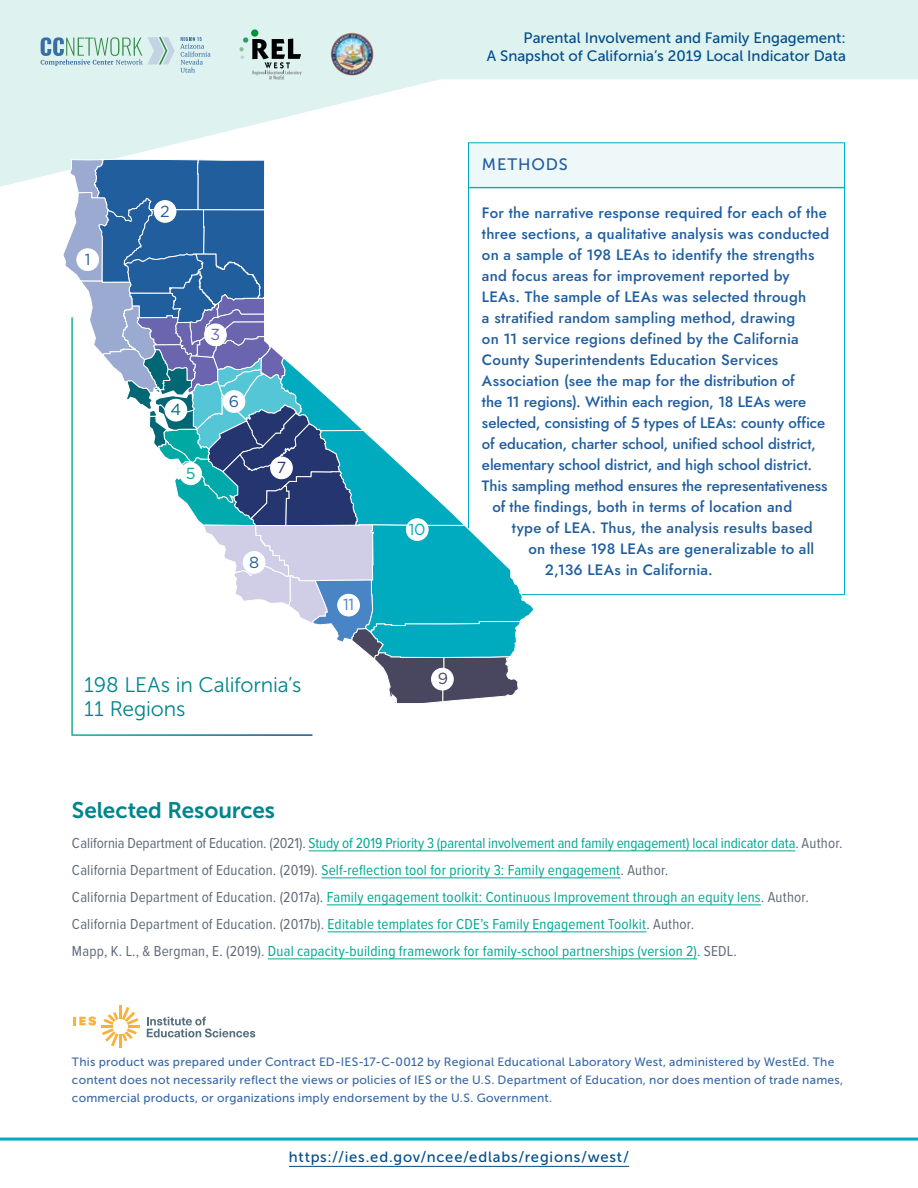
<style>
.page{position:relative;width:918px;height:1188px;background:#fff}
.page>*{position:absolute;margin:0;border:0;box-sizing:border-box;transform-origin:0 0}
.t1{font:22.5px "Museo Sans 700";letter-spacing:-.005em;color:#00858d}
.t2{font:21px/23.9px "Museo Sans 300";letter-spacing:-.01em;color:#00858d}
.t3{font:16.5px "Museo Sans 500";letter-spacing:.05em;color:#215e9e}
.t4{font:16.05px "Gotham";color:#215e9e}
.t5{font:16.05px "Gotham";color:#00abc0}
.t6{font:16.05px "Gotham";color:#4985c5}
.t7{font:16.05px "Gotham";color:#00a994}
.t8{font:16.05px "Gotham";color:#253570}
.t9{font:16.05px "Gotham";color:#48475f}
.t10{font:16.05px "Gotham";color:#026774}
.t11{font:16.05px "Gotham";color:#6a65ae}
.t12{font:500 15px "Jost";letter-spacing:.01em;color:#215e9e}
.t13{font:15px "Proxima Nova Cond";letter-spacing:.01em;color:#00a994}
.t14{font:15px "Proxima Nova Cond";letter-spacing:.015em;color:#616b78}
.t15{font:15px/18px "Museo Sans 500";color:#004d89;text-align:right}
.t16{font:14.85px "Museo Sans 500";letter-spacing:.055em;color:#004d89}
.t17{font:12px/18px "Museo Sans 500";letter-spacing:.02em;color:#3a68a5}
.s1{color:#616b78}
.s2{color:#00a994}
</style>
<div class="page">
<hr style="left:289px;top:1166px;width:340px;height:1px;background:#004d89">
<hr style="left:0;top:1138px;width:918px;height:3px;background:#00abbf">
<svg style="left:0;top:0;width:918px;height:187px;fill:#def2f0"></svg>
<div style="left:251px;top:29px;width:7px;height:8px;background:#00943c;border-radius:50%"></div>
<svg style="left:239px;top:37px;width:63px;height:42px;background:#a5b4b2"></svg>
<img style="left:331px;top:33px;width:27px;height:42px">
<svg style="left:41px;top:38px;width:170px;height:35px;background:#c0dbdc"></svg>
<div style="left:468px;top:143px;width:376px;height:43px;background:#eff8f9"></div>
<svg style="left:62px;top:159px;width:473px;height:544px"></svg>
<div style="left:406px;top:519px;width:22px;height:21px;background:#fff;border-radius:50%"></div>
<div style="left:406px;top:518px;width:23px;height:23px;border:1px solid #fff;border-radius:50%"></div>
<div style="left:432px;top:668px;width:21px;height:22px;background:#fff;border-radius:50%"></div>
<div style="left:431px;top:668px;width:23px;height:23px;border:1px solid #fff;border-radius:50%"></div>
<div style="left:338px;top:594px;width:21px;height:22px;background:#fff;border-radius:50%"></div>
<div style="left:337px;top:594px;width:23px;height:23px;border:1px solid #fff;border-radius:50%"></div>
<div style="left:77px;top:249px;width:22px;height:21px;background:#fff;border-radius:50%"></div>
<div style="left:76px;top:248px;width:23px;height:23px;border:1px solid #fff;border-radius:50%"></div>
<div style="left:154px;top:201px;width:22px;height:21px;background:#fff;border-radius:50%"></div>
<div style="left:154px;top:200px;width:22px;height:23px;border:1px solid #fff;border-radius:50%"></div>
<svg style="left:71px;top:316px;width:243px;height:420px"></svg>
<hr style="left:309px;top:851px;width:486px;height:1px;background:#00a994">
<hr style="left:321px;top:878px;width:300px;height:1px;background:#00a994">
<hr style="left:327px;top:905px;width:434px;height:1px;background:#00a994">
<hr style="left:328px;top:932px;width:318px;height:1px;background:#00a994">
<hr style="left:268px;top:959px;width:429px;height:1px;background:#00a994">
<hr style="left:119px;top:1005px;width:3px;height:14px;background:#fbb03a">
<hr style="left:119px;top:1034px;width:3px;height:14px;background:#fbb03a">
<svg style="left:73px;top:1007px;width:66px;height:39px"></svg>
<svg style="left:147px;top:1017px;width:108px;height:20px"></svg>
<p class="t4" style="left:85px;top:249px;width:7px">1</p>
<p class="t4" style="left:160px;top:201px;width:11px">2</p>
<p class="t11" style="left:211px;top:324px;width:11px">3</p>
<p class="t10" style="left:171px;top:399px;width:12px">4</p>
<p class="t7" style="left:186px;top:463px;width:11px">5</p>
<p class="t4" style="left:229px;top:391px;width:12px">6</p>
<p class="t8" style="left:277px;top:457px;width:11px">7</p>
<p class="t4" style="left:249px;top:552px;width:12px">8</p>
<p class="t2" style="left:84px;top:673px;width:219px">198 LEAs in California’s<br>11 Regions</p>
<p class="t6" style="left:343px;top:594px;width:13px">11</p>
<p class="t5" style="left:409px;top:519px;width:18px">10</p>
<p class="t15" style="left:487px;top:29px;width:361px">Parental Involvement and Family Engagement:<br>A Snapshot of California’s 2019 Local Indicator Data</p>
<p class="t3" style="left:482px;top:155px;width:87px">METHODS</p>
<p class="t12" style="left:482px;top:203px;width:347px">For the narrative response required for each of the</p>
<p class="t12" style="left:482px;top:224px;width:349px">three sections, a qualitative analysis was conducted</p>
<p class="t12" style="left:482px;top:245px;width:334px">on a sample of 198 LEAs to identify the strengths</p>
<p class="t12" style="left:482px;top:266px;width:309px">and focus areas for improvement reported by</p>
<p class="t12" style="left:482px;top:287px;width:326px">LEAs. The sample of LEAs was selected through</p>
<p class="t12" style="left:482px;top:308px;width:315px">a stratified random sampling method, drawing</p>
<p class="t12" style="left:482px;top:329px;width:318px">on 11 service regions defined by the California</p>
<p class="t12" style="left:482px;top:350px;width:298px">County Superintendents Education Services</p>
<p class="t12" style="left:482px;top:371px;width:314px">Association (see the map for the distribution of</p>
<p class="t12" style="left:482px;top:392px;width:326px">the 11 regions). Within each region, 18 LEAs were</p>
<p class="t12" style="left:482px;top:413px;width:345px">selected, consisting of 5 types of LEAs: county office</p>
<p class="t12" style="left:482px;top:434px;width:335px">of education, charter school, unified school district,</p>
<p class="t12" style="left:482px;top:455px;width:332px">elementary school district, and high school district.</p>
<p class="t12" style="left:482px;top:476px;width:347px">This sampling method ensures the representativeness</p>
<p class="t12" style="left:492px;top:497px;width:301px">of the findings, both in terms of location and</p>
<p class="t12" style="left:512px;top:518px;width:302px">type of LEA. Thus, the analysis results based</p>
<p class="t12" style="left:528px;top:539px;width:287px">on these 198 LEAs are generalizable to all</p>
<p class="t12" style="left:545px;top:560px;width:169px">2,136 LEAs in California.</p>
<p class="t9" style="left:438px;top:668px;width:12px">9</p>
<h2 class="t1" style="left:72px;top:798px;width:205px">Selected Resources</h2>
<p class="t13" style="left:72px;top:832px;width:772px"><span class="s1">California Department of Education. (2021).</span> Study of 2019 Priority 3 (parental involvement and family engagement) local indicator data<span class="s1">. Author.</span></p>
<p class="t13" style="left:72px;top:859px;width:598px"><span class="s1">California Department of Education. (2019).</span> Self-reflection tool for priority 3: Family engagement<span class="s1">. Author.</span></p>
<p class="t13" style="left:72px;top:886px;width:738px"><span class="s1">California Department of Education. (2017a).</span> Family engagement toolkit: Continuous Improvement through an equity lens<span class="s1">. Author.</span></p>
<p class="t14" style="left:72px;top:913px;width:624px">California Department of Education. (2017b). <span class="s2">Editable templates for CDE’s Family Engagement Toolkit</span>. Author.</p>
<p class="t13" style="left:72px;top:940px;width:666px"><span class="s1">Mapp, K. L., &amp; Bergman, E. (2019).</span> Dual capacity-building framework for family-school partnerships (version 2)<span class="s1">. SEDL.</span></p>
<p class="t17" style="left:72px;top:1053px;width:773px">This product was prepared under Contract ED-IES-17-C-0012 by Regional Educational Laboratory West, administered by WestEd. The content does not necessarily reflect the views or policies of IES or the U.S. Department of Education, nor does mention of trade names, commercial products, or organizations imply endorsement by the U.S. Government.</p>
<p class="t16" style="left:289px;top:1149px;width:342px">https://ies.ed.gov/ncee/edlabs/regions/west/</p>
</div>
